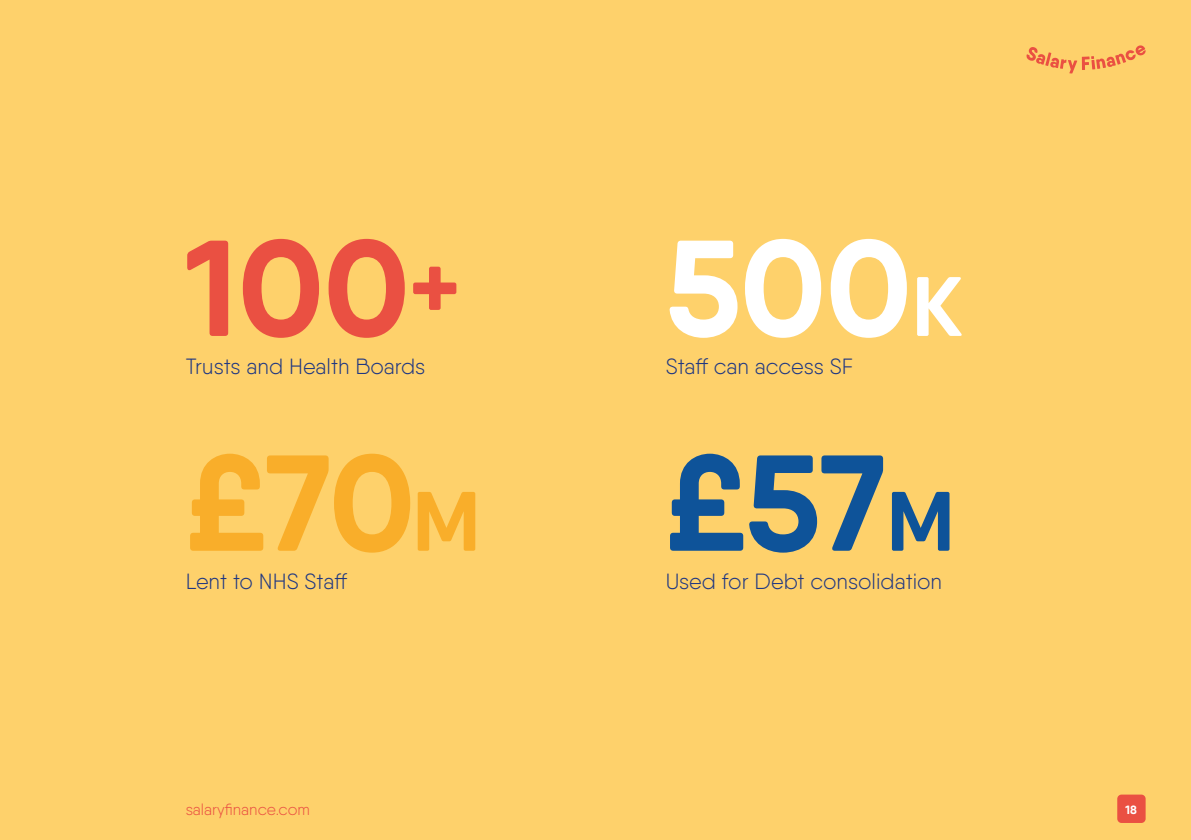
<style>
.page{position:relative;width:1191px;height:840px;background:#fff}
.page>*{position:absolute;margin:0;border:0;box-sizing:border-box;transform-origin:0 0}
.t1{font:700 136px "Qanelas Soft";color:#ea5042}
.t2{font:700 136px "Qanelas Soft";color:#fff}
.t3{font:700 136px "Qanelas Soft";color:#f9ae2a}
.t4{font:700 136px "Qanelas Soft";color:#0e5399}
.t5{font:300 22px "Qanelas Soft";color:#1f3782}
.t6{font:300 16px "Qanelas Soft";color:#ea5042}
.t7{font:700 12px "Qanelas Soft";color:#fff}
.s1{font-size:96px}
.s2{font-size:84px}
</style>
<div class="page">
<div style="left:0;top:0;width:1191px;height:839px;background:#fed16b"></div>
<svg style="left:1026px;top:45px;width:119px;height:28px"></svg>
<div style="left:1117px;top:794px;width:28px;height:28px;background:#ea5042;border-radius:4px"></div>
<h1 class="t1" style="left:186px;top:203px;width:277px">100<span class="s1">+</span></h1>
<p class="t5" style="left:186px;top:352px;width:241px">Trusts and Health Boards</p>
<h1 class="t3" style="left:186px;top:417px;width:296px">£70<span class="s2">M</span></h1>
<p class="t5" style="left:186px;top:567px;width:163px">Lent to NHS Staff</p>
<h1 class="t2" style="left:665px;top:203px;width:299px">500<span class="s2">K</span></h1>
<p class="t5" style="left:665px;top:352px;width:189px">Staff can access SF</p>
<h1 class="t4" style="left:665px;top:417px;width:291px">£57<span class="s2">M</span></h1>
<p class="t5" style="left:665px;top:567px;width:278px">Used for Debt consolidation</p>
<p class="t6" style="left:186px;top:799px;width:126px">salaryfinance.com</p>
<p class="t7" style="left:1125px;top:801px;width:13px">18</p>
</div>
